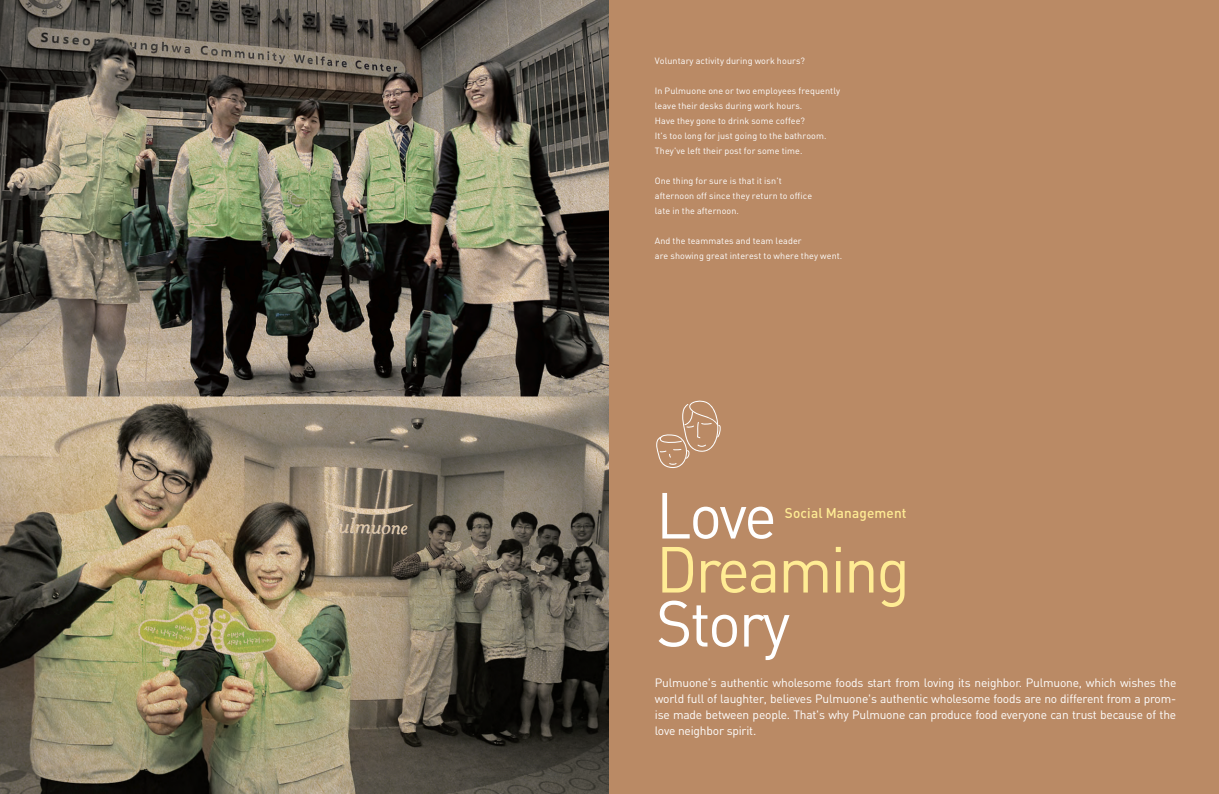
<style>
.page{position:relative;width:1219px;height:794px;background:#fff}
.page>*{position:absolute;margin:0;border:0;box-sizing:border-box;transform-origin:0 0}
.t1{font:64px "DIN";letter-spacing:-.035em;color:#fff}
.t2{font:64px "DIN";letter-spacing:-.035em;color:#ffec94}
.t3{font:500 14px "DIN";letter-spacing:.01em;color:#ffec94}
.t4{font:12px/16px "DIN";letter-spacing:-.015em;color:#fff;text-align:justify}
.t5{font:9px/15px "DIN";letter-spacing:.01em;color:#fff}
</style>
<div class="page">
<img style="left:0;top:0;width:609px;height:794px">
<div style="left:609px;top:0;width:610px;height:794px;background:#ba8a65"></div>
<svg style="left:656px;top:400px;width:65px;height:68px"></svg>
<p class="t5" style="left:655px;top:53px;width:152px">Voluntary activity during work hours?</p>
<p class="t5" style="left:655px;top:83px;width:187px">In Pulmuone one or two employees frequently leave their desks during work hours.<br>Have they gone to drink some coffee?<br>It's too long for just going to the bathroom.<br>They've left their post for some time.</p>
<p class="t5" style="left:655px;top:173px;width:159px">One thing for sure is that it isn't afternoon off since they return to office late in the afternoon.</p>
<p class="t5" style="left:655px;top:233px;width:189px">And the teammates and team leader<br>are showing great interest to where they went.</p>
<h1 class="t1" style="left:656px;top:479px;width:123px">Love</h1>
<h1 class="t2" style="left:656px;top:533px;width:256px">Dreaming</h1>
<h2 class="t3" style="left:785px;top:505px;width:123px">Social Management</h2>
<h1 class="t1" style="left:656px;top:587px;width:136px">Story</h1>
<p class="t4" style="left:655px;top:674px;width:523px">Pulmuone's authentic wholesome foods start from loving its neighbor. Pulmuone, which wishes the world full of laughter, believes Pulmuone's authentic wholesome foods are no different from a prom&shy;ise made between people. That's why Pulmuone can produce food everyone can trust because of the love neighbor spirit.</p>
</div>
